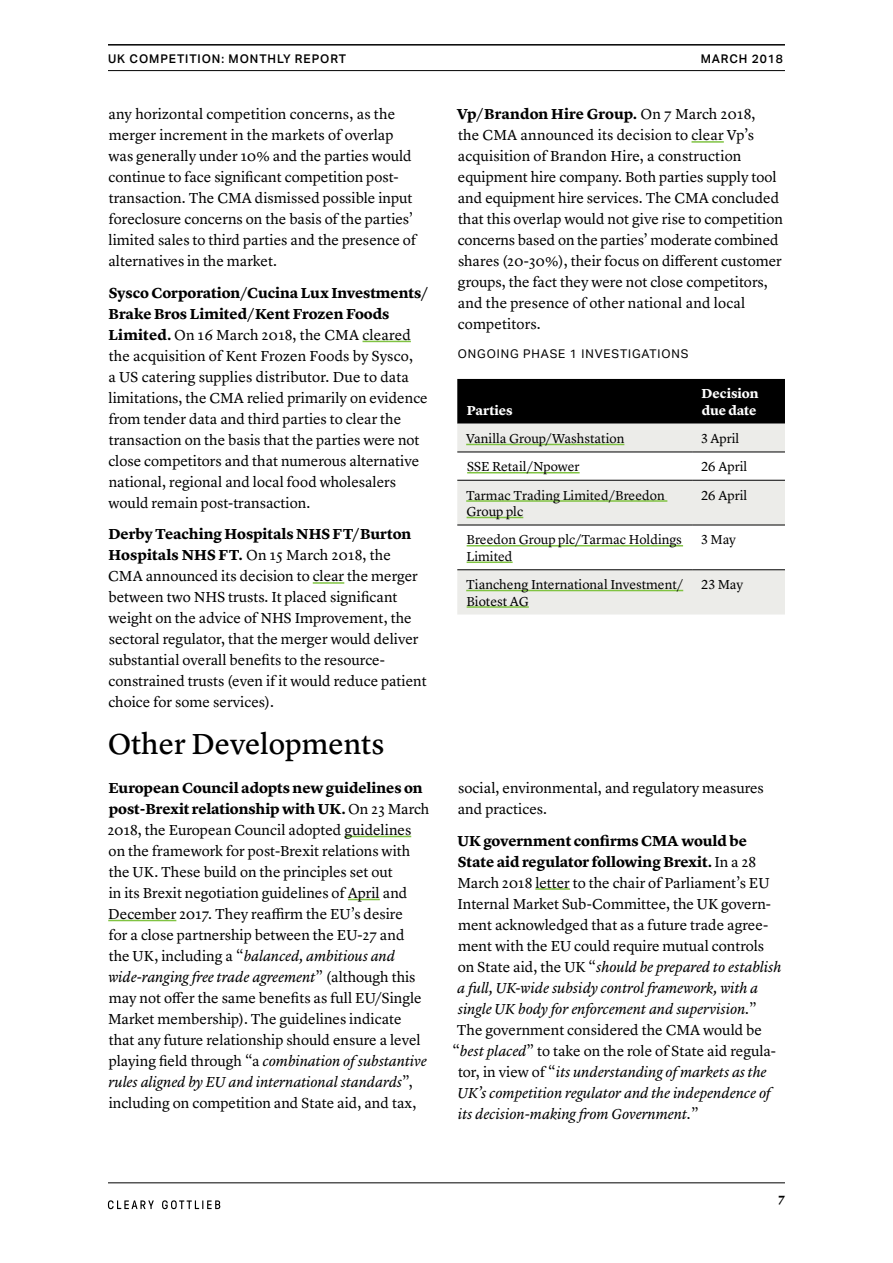
<style>
.page{position:relative;width:893px;height:1263px;background:#fff}
.page>*{position:absolute;margin:0;border:0;box-sizing:border-box;transform-origin:0 0}
._01_Heading_-_Level{font:30px "Lyon Text Regular No.2";color:#000}
._06_Body_Text{font:15px/21px "Lyon Text";color:#000}
._06_Body_Text-2{font:italic 15px "Lyon Text";letter-spacing:-.005em;color:#000}
._06_Body_Text-3{font:700 15px "Lyon Text";color:#000}
.Table_Text{font:13.5px/16.5px "Lyon Text";color:#000}
.Table_Header{font:700 13.5px/16.5px "Lyon Text";color:#fff}
.t1{font:500 12px "Aktiv Grotesk";letter-spacing:.075em;color:#000}
._06_Body_Text-4{font:12px "Aktiv Grotesk";letter-spacing:.075em;color:#000}
.t2{font:700 12px "Lyon Text";color:#000}
.s1{font-weight:700}
.s2{font-style:italic}
.s3{font-weight:400}
.s4{font-style:normal}
</style>
<div class="page">
<hr style="left:108px;top:44px;width:677px;height:2px;background:#000">
<hr style="left:108px;top:70px;width:677px;height:1px;background:#000">
<hr style="left:108px;top:1182px;width:677px;height:1px;background:#000">
<svg style="left:108px;top:1200px;width:46px;height:9px"></svg>
<svg style="left:162px;top:1200px;width:58px;height:9px"></svg>
<hr style="left:363px;top:341px;width:48px;height:1px;background:#80c342">
<hr style="left:313px;top:582px;width:31px;height:2px;background:#80c342">
<hr style="left:691px;top:141px;width:33px;height:2px;background:#80c342">
<div style="left:457px;top:379px;width:328px;height:45px;background:#000"></div>
<div style="left:457px;top:424px;width:328px;height:190px;background:#ecece9"></div>
<svg style="left:457px;top:453px;width:328px;height:116px"></svg>
<hr style="left:457px;top:452px;width:235px;height:1px;background:#000">
<hr style="left:692px;top:452px;width:93px;height:1px;background:#000">
<hr style="left:457px;top:480px;width:235px;height:1px;background:#000">
<hr style="left:692px;top:480px;width:93px;height:1px;background:#000">
<hr style="left:457px;top:525px;width:235px;height:1px;background:#000">
<hr style="left:692px;top:525px;width:93px;height:1px;background:#000">
<hr style="left:457px;top:569px;width:235px;height:1px;background:#000">
<hr style="left:692px;top:569px;width:93px;height:1px;background:#000">
<hr style="left:466px;top:444px;width:158px;height:1px;background:#80c342">
<hr style="left:467px;top:472px;width:113px;height:1px;background:#80c342">
<hr style="left:466px;top:500px;width:201px;height:2px;background:#80c342">
<hr style="left:467px;top:517px;width:56px;height:1px;background:#80c342">
<hr style="left:467px;top:545px;width:216px;height:1px;background:#80c342">
<hr style="left:467px;top:561px;width:46px;height:2px;background:#80c342">
<hr style="left:466px;top:590px;width:217px;height:1px;background:#80c342">
<hr style="left:467px;top:606px;width:62px;height:2px;background:#80c342">
<hr style="left:344px;top:836px;width:67px;height:1px;background:#80c342">
<hr style="left:348px;top:899px;width:32px;height:1px;background:#80c342">
<hr style="left:108px;top:920px;width:68px;height:1px;background:#80c342">
<hr style="left:535px;top:888px;width:35px;height:2px;background:#80c342">
<p class="t1" style="left:108px;top:51px;width:240px">UK COMPETITION: MONTHLY REPORT</p>
<p class="t1" style="left:701px;top:51px;width:84px">MARCH 2018</p>
<p class="_06_Body_Text" style="left:108px;top:103px;width:309px">any horizontal competition concerns, as the merger increment in the markets of overlap was generally under 10% and the parties would continue to face significant competition post&shy;transaction. The CMA dismissed possible input foreclosure concerns on the basis of the parties’ limited sales to third parties and the presence of alternatives in the market.</p>
<p class="_06_Body_Text" style="left:108px;top:281px;width:322px"><span class="s1">Sysco Corporation/Cucina Lux Investments/ Brake Bros Limited/Kent Frozen Foods Limited.</span> On 16 March 2018, the CMA cleared the acquisition of Kent Frozen Foods by Sysco,<br>a US catering supplies distributor. Due to data limitations, the CMA relied primarily on evidence from tender data and third parties to clear the transaction on the basis that the parties were not close competitors and that numerous alternative national, regional and local food wholesalers would remain post-transaction.</p>
<p class="_06_Body_Text" style="left:108px;top:523px;width:320px"><span class="s1">Derby Teaching Hospitals NHS FT/Burton Hospitals NHS FT.</span> On 15 March 2018, the CMA announced its decision to clear the merger between two NHS trusts. It placed significant weight on the advice of NHS Improvement, the sectoral regulator, that the merger would deliver substantial overall benefits to the resource&shy;constrained trusts (even if it would reduce patient choice for some services).</p>
<p class="_06_Body_Text" style="left:457px;top:103px;width:328px"><span class="s1">Vp/Brandon Hire Group.</span> On 7 March 2018,<br>the CMA announced its decision to clear Vp’s acquisition of Brandon Hire, a construction equipment hire company. Both parties supply tool and equipment hire services. The CMA concluded that this overlap would not give rise to competition concerns based on the parties’ moderate combined shares (20-30%), their focus on different customer groups, the fact they were not close competitors, and the presence of other national and local competitors.</p>
<p class="_06_Body_Text-4" style="left:458px;top:347px;width:232px">ONGOING PHASE 1 INVESTIGATIONS</p>
<p class="Table_Header" style="left:467px;top:401px;width:47px">Parties</p>
<p class="Table_Header" style="left:702px;top:384px;width:59px">Decision due date</p>
<p class="Table_Text" style="left:466px;top:429px;width:160px">Vanilla Group/Washstation</p>
<p class="Table_Text" style="left:701px;top:429px;width:40px">3 April</p>
<p class="Table_Text" style="left:467px;top:457px;width:114px">SSE Retail/Npower</p>
<p class="Table_Text" style="left:701px;top:457px;width:48px">26 April</p>
<p class="Table_Text" style="left:466px;top:486px;width:200px">Tarmac Trading Limited/Breedon<br>Group plc</p>
<p class="Table_Text" style="left:701px;top:486px;width:48px">26 April</p>
<p class="Table_Text" style="left:467px;top:530px;width:217px">Breedon Group plc/Tarmac Holdings<br>Limited</p>
<p class="Table_Text" style="left:701px;top:530px;width:36px">3 May</p>
<p class="Table_Text" style="left:466px;top:575px;width:219px">Tiancheng International Investment/<br>Biotest AG</p>
<p class="Table_Text" style="left:701px;top:575px;width:44px">23 May</p>
<p class="_01_Heading_-_Level" style="left:108px;top:721px;width:278px">Other Developments</p>
<p class="_06_Body_Text" style="left:108px;top:776px;width:323px"><span class="s1">European Council adopts new guidelines on post-Brexit relationship with UK.</span> On 23 March 2018, the European Council adopted guidelines on the framework for post-Brexit relations with the UK. These build on the principles set out<br>in its Brexit negotiation guidelines of April and December 2017. They reaffirm the EU’s desire<br>for a close partnership between the EU-27 and<br>the UK, including a “<span class="s2">balanced, ambitious and wide-ranging free trade agreement</span>” (although this may not offer the same benefits as full EU/Single Market membership). The guidelines indicate that any future relationship should ensure a level playing field through “a <span class="s2">combination of substantive rules aligned by EU and international standards</span>”, including on competition and State aid, and tax,</p>
<p class="_06_Body_Text" style="left:458px;top:776px;width:308px">social, environmental, and regulatory measures and practices.</p>
<p class="_06_Body_Text-3" style="left:458px;top:829px;width:291px">UK government confirms CMA would be</p>
<p class="_06_Body_Text-3" style="left:458px;top:850px;width:300px">State aid regulator following Brexit. <span class="s3">In a 28</span></p>
<p class="_06_Body_Text" style="left:457px;top:871px;width:314px">March 2018 letter to the chair of Parliament’s EU</p>
<p class="_06_Body_Text" style="left:457px;top:892px;width:315px">Internal Market Sub-Committee, the UK govern-</p>
<p class="_06_Body_Text" style="left:458px;top:913px;width:312px">ment acknowledged that as a future trade agree-</p>
<p class="_06_Body_Text" style="left:458px;top:934px;width:308px">ment with the EU could require mutual controls</p>
<p class="_06_Body_Text-2" style="left:458px;top:955px;width:325px"><span class="s4">on State aid, the UK “</span>should be prepared to establish</p>
<p class="_06_Body_Text-2" style="left:457px;top:976px;width:303px">a full, UK-wide subsidy control framework, with a</p>
<p class="_06_Body_Text-2" style="left:458px;top:997px;width:301px">single UK body for enforcement and supervision.<span class="s4">”</span></p>
<p class="_06_Body_Text" style="left:457px;top:1018px;width:307px">The government considered the CMA would be</p>
<p class="_06_Body_Text" style="left:452px;top:1039px;width:325px">“<span class="s2">best placed</span>” to take on the role of State aid regula-</p>
<p class="_06_Body_Text-2" style="left:458px;top:1060px;width:310px"><span class="s4">tor, in view of “</span>its understanding of markets as the</p>
<p class="_06_Body_Text-2" style="left:457px;top:1081px;width:315px">UK’s competition regulator and the independence of</p>
<p class="_06_Body_Text-2" style="left:458px;top:1102px;width:242px">its decision-making from Government.<span class="s4">”</span></p>
<p class="t2" style="left:778px;top:1189px;width:8px">7</p>
</div>
